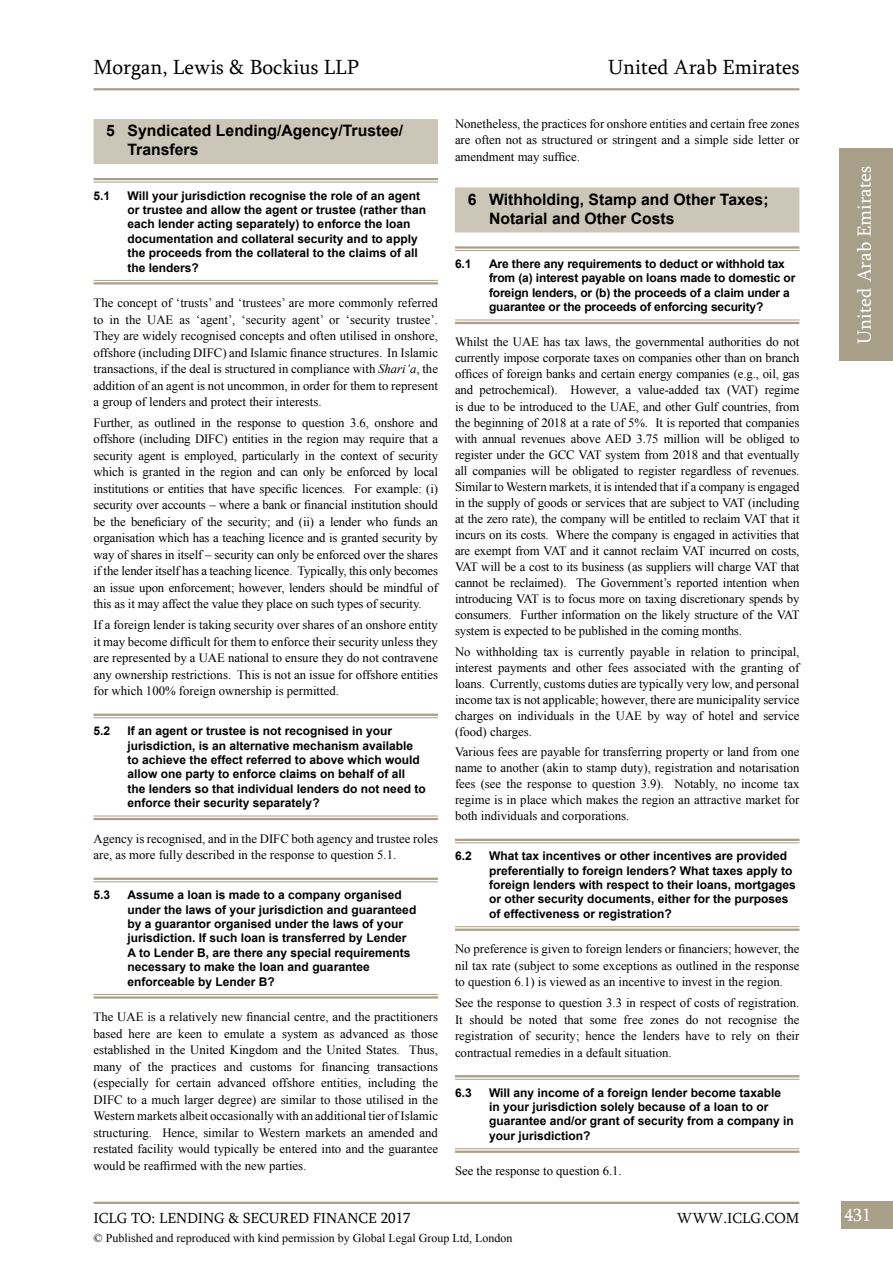
<style>
.page{position:relative;width:893px;height:1263px;background:#fff}
.page>*{position:absolute;margin:0;border:0;box-sizing:border-box;transform-origin:0 0}
.t1{font:21px "Sylfaen";color:#000}
.t2{font:19.5px "Sylfaen";color:#fff}
.t3{font:18px "Sylfaen";color:#fff}
.t4{font:700 15.75px/18.9px "Arial";color:#000}
.t5{font:15px "Sylfaen";color:#000}
.t6{font:12.75px/16.5px "Times New Roman";color:#000;text-align:justify}
.t7{font:700 12px/14.4px "Arial";color:#000}
.t8{font:12px "Times New Roman";color:#000}
.s1{font-style:italic}
</style>
<div class="page">
<div style="left:841px;top:1201px;width:52px;height:28px;background:#a89f88"></div>
<hr style="left:94px;top:1202px;width:705px;height:2px;background:#a89f88">
<div style="left:840px;top:148px;width:53px;height:213px;background:#a89f88"></div>
<div style="left:455px;top:187px;width:344px;height:45px;background:#cbc6b7"></div>
<hr style="left:455px;top:246px;width:344px;height:3px;background:#a89f88">
<hr style="left:455px;top:250px;width:344px;height:1px;background:#a89f88">
<hr style="left:455px;top:320px;width:344px;height:1px;background:#a89f88">
<hr style="left:455px;top:322px;width:344px;height:2px;background:#a89f88">
<hr style="left:455px;top:839px;width:344px;height:2px;background:#a89f88">
<hr style="left:455px;top:842px;width:344px;height:1px;background:#a89f88">
<hr style="left:455px;top:926px;width:344px;height:1px;background:#a89f88">
<hr style="left:455px;top:928px;width:344px;height:3px;background:#a89f88">
<hr style="left:455px;top:1075px;width:344px;height:2px;background:#a89f88">
<hr style="left:455px;top:1079px;width:344px;height:1px;background:#a89f88">
<hr style="left:455px;top:1148px;width:344px;height:1px;background:#a89f88">
<hr style="left:455px;top:1150px;width:344px;height:3px;background:#a89f88">
<div style="left:94px;top:119px;width:344px;height:45px;background:#cbc6b7"></div>
<hr style="left:94px;top:178px;width:344px;height:2px;background:#a89f88">
<hr style="left:94px;top:182px;width:344px;height:1px;background:#a89f88">
<hr style="left:94px;top:280px;width:344px;height:1px;background:#a89f88">
<hr style="left:94px;top:282px;width:344px;height:2px;background:#a89f88">
<hr style="left:94px;top:714px;width:344px;height:2px;background:#a89f88">
<hr style="left:94px;top:717px;width:344px;height:1px;background:#a89f88">
<hr style="left:94px;top:816px;width:344px;height:1px;background:#a89f88">
<hr style="left:94px;top:818px;width:344px;height:2px;background:#a89f88">
<hr style="left:94px;top:878px;width:344px;height:2px;background:#a89f88">
<hr style="left:94px;top:881px;width:344px;height:1px;background:#a89f88">
<hr style="left:94px;top:994px;width:344px;height:1px;background:#a89f88">
<hr style="left:94px;top:996px;width:344px;height:2px;background:#a89f88">
<hr style="left:94px;top:88px;width:705px;height:2px;background:#a89f88">
<h1 class="t1" style="left:94px;top:53px;width:267px">Morgan, Lewis &amp; Bockius LLP</h1>
<h1 class="t1" style="left:608px;top:53px;width:193px">United Arab Emirates</h1>
<p class="t4" style="left:128px;top:122px;width:277px;text-indent:-21px">5 Syndicated Lending/Agency/Trustee/<br>Transfers</p>
<p class="t7" style="left:94px;top:188px;width:18px">5.1</p>
<p class="t7" style="left:128px;top:188px;width:300px">Will your jurisdiction recognise the role of an agent or trustee and allow the agent or trustee (rather than each lender acting separately) to enforce the loan documentation and collateral security and to apply the proceeds from the collateral to the claims of all the lenders?</p>
<p class="t6" style="left:94px;top:294px;width:346px">The concept of ‘trusts’ and ‘trustees’ are more commonly referred to in the UAE as ‘agent’, ‘security agent’ or ‘security trustee’.<br>They are widely recognised concepts and often utilised in onshore, offshore (including DIFC) and Islamic finance structures. In Islamic transactions, if the deal is structured in compliance with <span class="s1">Shari’a</span>, the addition of an agent is not uncommon, in order for them to represent a group of lenders and protect their interests.</p>
<p class="t6" style="left:94px;top:414px;width:346px">Further, as outlined in the response to question 3.6, onshore and offshore (including DIFC) entities in the region may require that a security agent is employed, particularly in the context of security which is granted in the region and can only be enforced by local institutions or entities that have specific licences. For example: (i) security over accounts – where a bank or financial institution should be the beneficiary of the security; and (ii) a lender who funds an organisation which has a teaching licence and is granted security by way of shares in itself – security can only be enforced over the shares if the lender itself has a teaching licence. Typically, this only becomes an issue upon enforcement; however, lenders should be mindful of this as it may affect the value they place on such types of security.</p>
<p class="t6" style="left:94px;top:616px;width:346px">If a foreign lender is taking security over shares of an onshore entity it may become difficult for them to enforce their security unless they are represented by a UAE national to ensure they do not contravene any ownership restrictions. This is not an issue for offshore entities for which 100% foreign ownership is permitted.</p>
<p class="t7" style="left:94px;top:724px;width:18px">5.2</p>
<p class="t7" style="left:128px;top:724px;width:300px">If an agent or trustee is not recognised in your jurisdiction, is an alternative mechanism available to achieve the effect referred to above which would allow one party to enforce claims on behalf of all the lenders so that individual lenders do not need to enforce their security separately?</p>
<p class="t6" style="left:94px;top:830px;width:346px">Agency is recognised, and in the DIFC both agency and trustee roles are, as more fully described in the response to question 5.1.</p>
<p class="t7" style="left:94px;top:888px;width:18px">5.3</p>
<p class="t7" style="left:128px;top:888px;width:290px">Assume a loan is made to a company organised under the laws of your jurisdiction and guaranteed by a guarantor organised under the laws of your jurisdiction. If such loan is transferred by Lender A to Lender B, are there any special requirements necessary to make the loan and guarantee enforceable by Lender B?</p>
<p class="t6" style="left:94px;top:1008px;width:346px">The UAE is a relatively new financial centre, and the practitioners based here are keen to emulate a system as advanced as those established in the United Kingdom and the United States. Thus, many of the practices and customs for financing transactions (especially for certain advanced offshore entities, including the DIFC to a much larger degree) are similar to those utilised in the Western markets albeit occasionally with an additional tier of Islamic structuring. Hence, similar to Western markets an amended and restated facility would typically be entered into and the guarantee would be reaffirmed with the new parties.</p>
<p class="t6" style="left:455px;top:115px;width:346px">Nonetheless, the practices for onshore entities and certain free zones are often not as structured or stringent and a simple side letter or amendment may suffice.</p>
<p class="t4" style="left:489px;top:190px;width:281px;text-indent:-21px">6 Withholding, Stamp and Other Taxes;<br>Notarial and Other Costs</p>
<p class="t7" style="left:455px;top:257px;width:18px">6.1</p>
<p class="t7" style="left:489px;top:257px;width:308px">Are there any requirements to deduct or withhold tax from (a) interest payable on loans made to domestic or foreign lenders, or (b) the proceeds of a claim under a guarantee or the proceeds of enforcing security?</p>
<p class="t6" style="left:455px;top:334px;width:346px;line-height:16px">Whilst the UAE has tax laws, the governmental authorities do not currently impose corporate taxes on companies other than on branch offices of foreign banks and certain energy companies (e.g., oil, gas and petrochemical). However, a value-added tax (VAT) regime is due to be introduced to the UAE, and other Gulf countries, from the beginning of 2018 at a rate of 5%. It is reported that companies with annual revenues above AED 3.75 million will be obliged to register under the GCC VAT system from 2018 and that eventually all companies will be obligated to register regardless of revenues.<br>Similar to Western markets, it is intended that if a company is engaged in the supply of goods or services that are subject to VAT (including at the zero rate), the company will be entitled to reclaim VAT that it incurs on its costs. Where the company is engaged in activities that are exempt from VAT and it cannot reclaim VAT incurred on costs, VAT will be a cost to its business (as suppliers will charge VAT that cannot be reclaimed). The Government’s reported intention when introducing VAT is to focus more on taxing discretionary spends by consumers. Further information on the likely structure of the VAT system is expected to be published in the coming months.</p>
<p class="t6" style="left:455px;top:643px;width:346px;line-height:16px">No withholding tax is currently payable in relation to principal, interest payments and other fees associated with the granting of loans. Currently, customs duties are typically very low, and personal income tax is not applicable; however, there are municipality service charges on individuals in the UAE by way of hotel and service (food) charges.</p>
<p class="t6" style="left:455px;top:744px;width:346px;line-height:16px">Various fees are payable for transferring property or land from one name to another (akin to stamp duty), registration and notarisation fees (see the response to question 3.9). Notably, no income tax regime is in place which makes the region an attractive market for both individuals and corporations.</p>
<p class="t7" style="left:455px;top:849px;width:18px">6.2</p>
<p class="t7" style="left:489px;top:849px;width:308px">What tax incentives or other incentives are provided preferentially to foreign lenders? What taxes apply to foreign lenders with respect to their loans, mortgages or other security documents, either for the purposes of effectiveness or registration?</p>
<p class="t6" style="left:455px;top:941px;width:346px">No preference is given to foreign lenders or financiers; however, the nil tax rate (subject to some exceptions as outlined in the response to question 6.1) is viewed as an incentive to invest in the region.</p>
<p class="t6" style="left:455px;top:994px;width:346px">See the response to question 3.3 in respect of costs of registration.<br>It should be noted that some free zones do not recognise the registration of security; hence the lenders have to rely on their contractual remedies in a default situation.</p>
<p class="t7" style="left:455px;top:1085px;width:18px">6.3</p>
<p class="t7" style="left:489px;top:1085px;width:306px">Will any income of a foreign lender become taxable in your jurisdiction solely because of a loan to or guarantee and/or grant of security from a company in your jurisdiction?</p>
<p class="t6" style="left:455px;top:1163px;width:168px">See the response to question 6.1.</p>
<h2 class="t2" style="left:851px;top:344px;width:179px;rotate:-90deg">United Arab Emirates</h2>
<p class="t5" style="left:94px;top:1208px;width:319px">ICLG TO: LENDING &amp; SECURED FINANCE 2017</p>
<p class="t5" style="left:677px;top:1208px;width:124px">WWW.ICLG.COM</p>
<h3 class="t3" style="left:844px;top:1202px;width:28px">431</h3>
<p class="t8" style="left:94px;top:1229px;width:420px">© Published and reproduced with kind permission by Global Legal Group Ltd, London</p>
</div>
